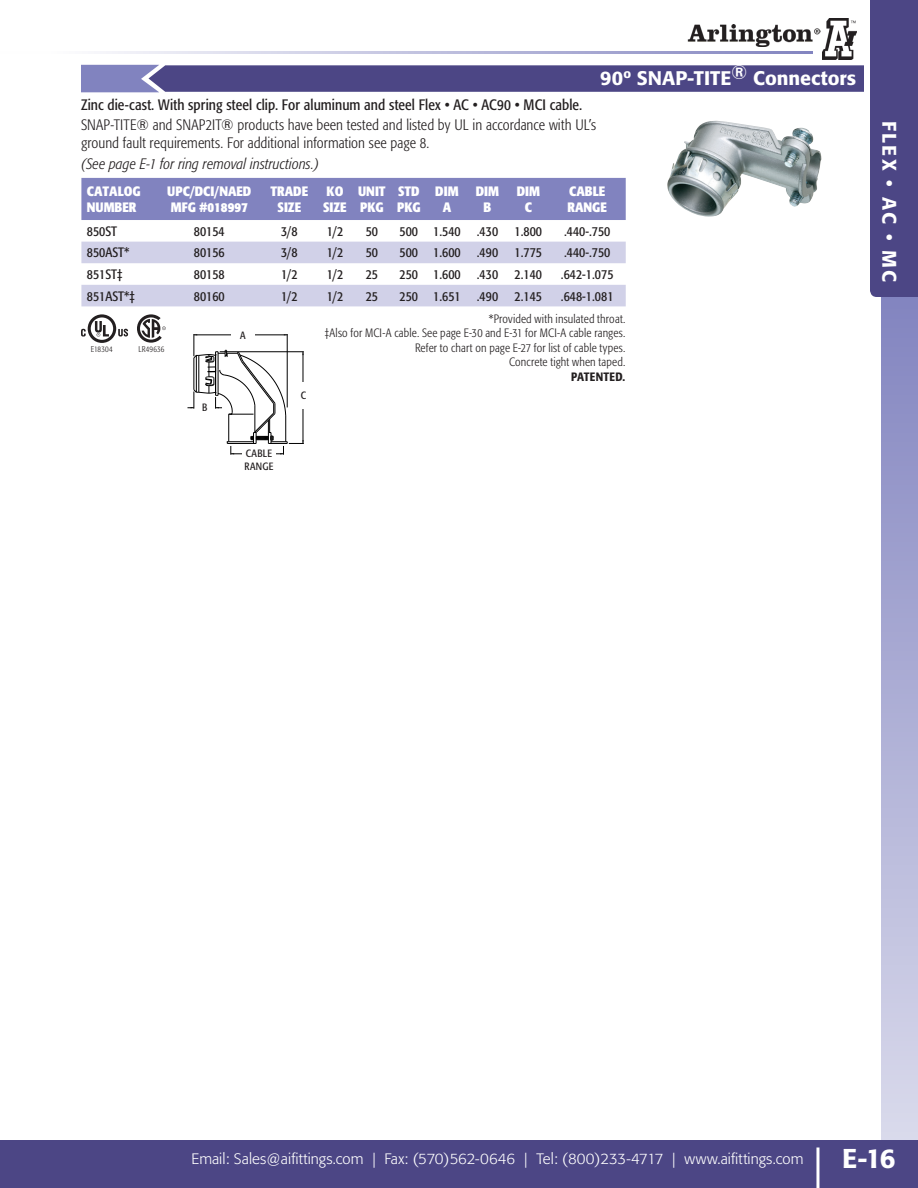
<style>
.page{position:relative;width:918px;height:1188px;background:#fff}
.page>*{position:absolute;margin:0;border:0;box-sizing:border-box;transform-origin:0 0}
.t1{font:500 27px "Formata";color:#fff}
.t2{font:500 19.5px "Formata";letter-spacing:.01em;color:#fff}
.t3{font:300 condensed 15px/18px "Formata";letter-spacing:.005em;color:#231f20}
.t4{font:300 15px "Formata";color:#fff}
.t5{font:condensed 15px "Formata";letter-spacing:.005em;color:#231f20}
.t6{font:italic 300 condensed 15px "Formata";letter-spacing:.005em;color:#231f20}
.t7{font:condensed 13.5px "Formata";color:#231f20}
.t8{font:700 condensed 13.5px "Formata";color:#fff}
.t9{font:300 condensed 12px "Formata";letter-spacing:.015em;color:#231f20}
.t10{font:500 condensed 12px "Formata";letter-spacing:.025em;color:#231f20}
.t11{font:condensed 10.5px/12.6px "Formata";letter-spacing:.025em;color:#231f20}
.t12{font:300 condensed 8.25px "Formata";letter-spacing:.025em;color:#231f20}
</style>
<div class="page">
<hr style="left:0;top:52px;width:813px;height:2px;background:#8183bf">
<div style="left:881px;top:294px;width:37px;height:894px;background:linear-gradient(to bottom,#8284c0,#dedfee)"></div>
<div style="left:0;top:1140px;width:918px;height:48px;background:#4c4685"></div>
<hr style="left:816px;top:1148px;width:3px;height:40px;background:#fff">
<div style="left:870px;top:0;width:48px;height:297px;background:#4c4685"></div>
<img style="left:822px;top:18px;width:34px;height:41px">
<img style="left:688px;top:24px;width:133px;height:22px">
<img style="left:667px;top:121px;width:155px;height:96px">
<svg style="left:81px;top:65px;width:783px;height:27px;background:#55508d"></svg>
<svg style="left:187px;top:334px;width:117px;height:121px"></svg>
<div style="left:242px;top:446px;width:34px;height:28px;background:#fff"></div>
<div style="left:231px;top:327px;width:24px;height:16px;background:#fff"></div>
<div style="left:196px;top:399px;width:17px;height:16px;background:#fff"></div>
<div style="left:295px;top:382px;width:17px;height:27px;background:#fff"></div>
<svg style="left:137px;top:314px;width:29px;height:29px"></svg>
<svg style="left:81px;top:314px;width:47px;height:29px"></svg>
<div style="left:81px;top:178px;width:545px;height:42px;background:#8183bf"></div>
<svg style="left:81px;top:242px;width:545px;height:64px"></svg>
<p class="t2" style="left:600px;top:67px;width:257px">90º SNAP-TITE® Connectors</p>
<p class="t5" style="left:81px;top:96px;width:503px">Zinc die-cast. With spring steel clip. For aluminum and steel Flex • AC • AC90 • MCI cable.</p>
<p class="t3" style="left:81px;top:116px;width:517px">SNAP-TITE® and SNAP2IT® products have been tested and listed by UL in accordance with UL’s ground fault requirements. For additional information see page 8.</p>
<p class="t6" style="left:81px;top:155px;width:240px">(See page E-1 for ring removal instructions.)</p>
<p class="t8" style="left:87px;top:183px;width:56px">CATALOG</p>
<p class="t8" style="left:87px;top:199px;width:51px">NUMBER</p>
<p class="t8" style="left:167px;top:183px;width:86px">UPC/DCI/NAED</p>
<p class="t8" style="left:171px;top:199px;width:79px">MFG #018997</p>
<p class="t8" style="left:271px;top:183px;width:39px">TRADE</p>
<p class="t8" style="left:278px;top:199px;width:25px">SIZE</p>
<p class="t8" style="left:327px;top:183px;width:18px">KO</p>
<p class="t8" style="left:323px;top:199px;width:25px">SIZE</p>
<p class="t8" style="left:358px;top:183px;width:29px">UNIT</p>
<p class="t8" style="left:360px;top:199px;width:25px">PKG</p>
<p class="t8" style="left:398px;top:183px;width:23px">STD</p>
<p class="t8" style="left:397px;top:199px;width:25px">PKG</p>
<p class="t8" style="left:435px;top:183px;width:25px">DIM</p>
<p class="t8" style="left:443px;top:199px;width:10px">A</p>
<p class="t8" style="left:476px;top:183px;width:25px">DIM</p>
<p class="t8" style="left:484px;top:199px;width:9px">B</p>
<p class="t8" style="left:517px;top:183px;width:25px">DIM</p>
<p class="t8" style="left:525px;top:199px;width:9px">C</p>
<p class="t8" style="left:569px;top:183px;width:38px">CABLE</p>
<p class="t8" style="left:568px;top:199px;width:41px">RANGE</p>
<p class="t7" style="left:87px;top:223px;width:32px">850ST</p>
<p class="t7" style="left:194px;top:223px;width:32px">80154</p>
<p class="t7" style="left:281px;top:223px;width:18px">3/8</p>
<p class="t7" style="left:327px;top:223px;width:18px">1/2</p>
<p class="t7" style="left:366px;top:223px;width:14px">50</p>
<p class="t7" style="left:400px;top:223px;width:20px">500</p>
<p class="t7" style="left:433px;top:223px;width:29px">1.540</p>
<p class="t7" style="left:477px;top:223px;width:23px">.430</p>
<p class="t7" style="left:515px;top:223px;width:29px">1.800</p>
<p class="t7" style="left:564px;top:223px;width:48px">.440-.750</p>
<p class="t7" style="left:87px;top:245px;width:44px">850AST*</p>
<p class="t7" style="left:194px;top:245px;width:32px">80156</p>
<p class="t7" style="left:281px;top:245px;width:18px">3/8</p>
<p class="t7" style="left:327px;top:245px;width:18px">1/2</p>
<p class="t7" style="left:366px;top:245px;width:14px">50</p>
<p class="t7" style="left:400px;top:245px;width:20px">500</p>
<p class="t7" style="left:433px;top:245px;width:29px">1.600</p>
<p class="t7" style="left:477px;top:245px;width:23px">.490</p>
<p class="t7" style="left:515px;top:245px;width:29px">1.775</p>
<p class="t7" style="left:564px;top:245px;width:48px">.440-.750</p>
<p class="t7" style="left:87px;top:266px;width:37px">851ST‡</p>
<p class="t7" style="left:194px;top:266px;width:32px">80158</p>
<p class="t7" style="left:281px;top:266px;width:18px">1/2</p>
<p class="t7" style="left:327px;top:266px;width:18px">1/2</p>
<p class="t7" style="left:366px;top:266px;width:14px">25</p>
<p class="t7" style="left:400px;top:266px;width:20px">250</p>
<p class="t7" style="left:433px;top:266px;width:29px">1.600</p>
<p class="t7" style="left:477px;top:266px;width:23px">.430</p>
<p class="t7" style="left:515px;top:266px;width:29px">2.140</p>
<p class="t7" style="left:561px;top:266px;width:54px">.642-1.075</p>
<p class="t7" style="left:87px;top:288px;width:50px">851AST*‡</p>
<p class="t7" style="left:194px;top:288px;width:32px">80160</p>
<p class="t7" style="left:281px;top:288px;width:18px">1/2</p>
<p class="t7" style="left:327px;top:288px;width:18px">1/2</p>
<p class="t7" style="left:366px;top:288px;width:14px">25</p>
<p class="t7" style="left:400px;top:288px;width:20px">250</p>
<p class="t7" style="left:433px;top:288px;width:29px">1.651</p>
<p class="t7" style="left:477px;top:288px;width:23px">.490</p>
<p class="t7" style="left:515px;top:288px;width:29px">2.145</p>
<p class="t7" style="left:561px;top:288px;width:54px">.648-1.081</p>
<p class="t12" style="left:91px;top:344px;width:24px">E18304</p>
<p class="t12" style="left:138px;top:344px;width:28px">LR49636</p>
<p class="t11" style="left:202px;top:401px;width:7px">B</p>
<p class="t11" style="left:240px;top:329px;width:7px">A</p>
<p class="t11" style="left:244px;top:447px;width:30px">CABLE<br>RANGE</p>
<p class="t11" style="left:301px;top:390px;width:7px">C</p>
<p class="t9" style="left:489px;top:312px;width:138px">*Provided with insulated throat.</p>
<p class="t9" style="left:325px;top:326px;width:302px">‡Also for MCI-A cable. See page E-30 and E-31 for MCI-A cable ranges.</p>
<p class="t9" style="left:415px;top:341px;width:212px">Refer to chart on page E-27 for list of cable types.</p>
<p class="t9" style="left:509px;top:355px;width:118px">Concrete tight when taped.</p>
<p class="t10" style="left:571px;top:369px;width:56px">PATENTED.</p>
<h2 class="t2" style="left:901px;top:121px;width:162px;rotate:90deg">FLEX • AC • MC</h2>
<p class="t4" style="left:192px;top:1150px;width:613px">Email: Sales@aifittings.com | Fax: (570)562-0646 | Tel: (800)233-4717 | www.aifittings.com</p>
<h1 class="t1" style="left:842px;top:1142px;width:55px">E-16</h1>
</div>
